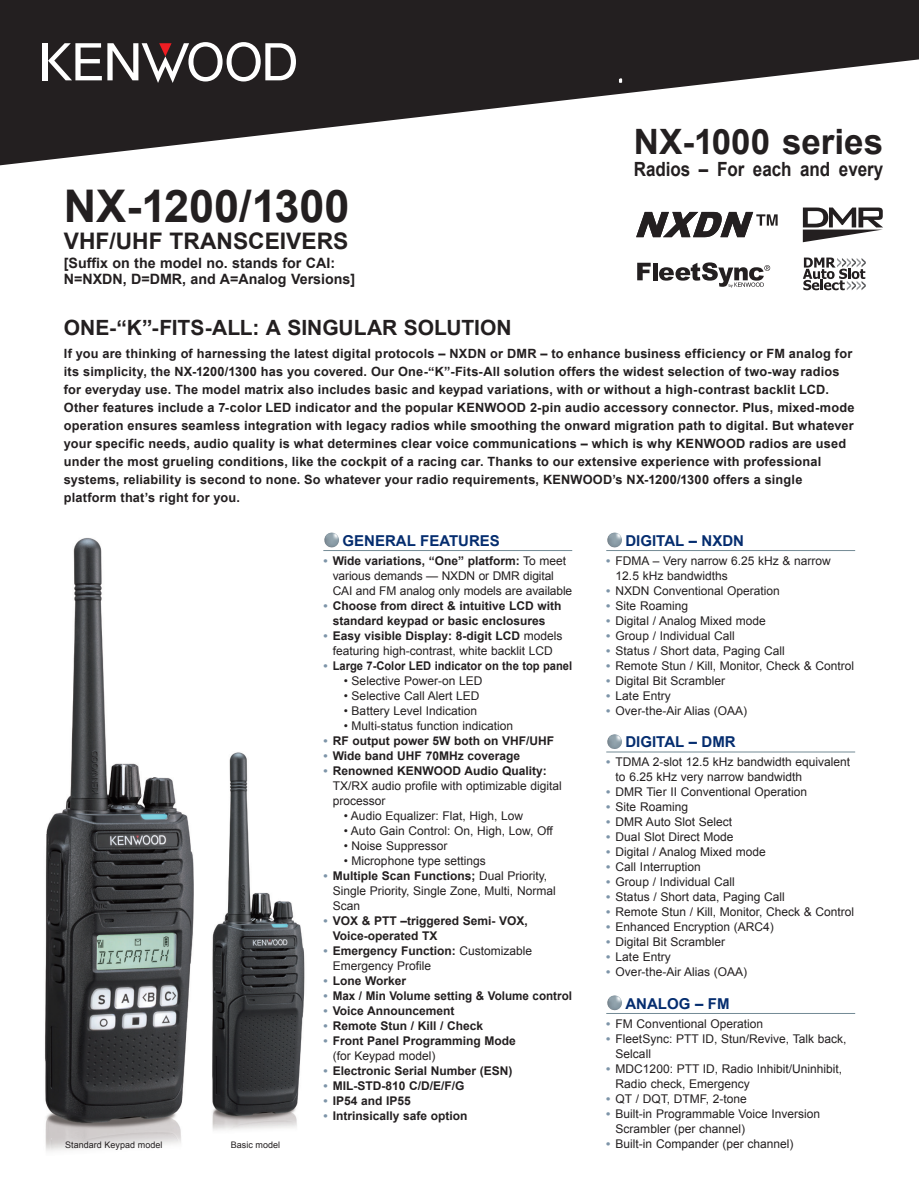
<style>
.page{position:relative;width:919px;height:1191px;background:#fff}
.page>*{position:absolute;margin:0;border:0;box-sizing:border-box;transform-origin:0 0}
.t1{font:700 45px "Arial";color:#231f20}
.t2{font:700 34.95px "Arial";color:#231f20}
.t3{font:700 22.8px "Arial";color:#231f20}
.t4{font:700 21px "Arial";color:#231f20}
.t5{font:700 19.5px "Arial";letter-spacing:-.005em;color:#231f20;scale:.87 1}
.h1_f{font:700 15px "Arial";color:#052d6f}
.t6{font:700 14.25px "Arial";color:#231f20}
.t7{font:700 12.75px/18px "Arial";letter-spacing:.015em;color:#231f20}
.h1_b{font:12px/15px "Arial";color:#231f20}
.h1_b-2{font:700 12px/15px "Arial";color:#231f20}
.h1_b-3{font:700 12px "Arial";color:#231f20;scale:.93 1}
.h1_b-4{font:9px "Arial";color:#231f20}
.s1{font-weight:700;color:#7d94a8}
.s2{font-weight:700}
.s3{color:#7d94a8}
.s4{font-weight:400}
</style>
<div class="page">
<svg style="left:0;top:0;width:918px;height:165px;fill:#231f20"></svg>
<img style="left:45px;top:538px;width:260px;height:613px">
<hr style="left:323px;top:550px;width:249px;height:1px;background:#738a95">
<hr style="left:606px;top:550px;width:249px;height:1px;background:#738a95">
<hr style="left:606px;top:751px;width:249px;height:1px;background:#738a95">
<hr style="left:606px;top:1013px;width:249px;height:1px;background:#738a95">
<div style="left:43px;top:43px;width:5px;height:37px;background:#fff"></div>
<svg style="left:48px;top:42px;width:248px;height:41px"></svg>
<img style="left:324px;top:532px;width:15px;height:16px">
<img style="left:607px;top:532px;width:15px;height:16px">
<img style="left:607px;top:734px;width:15px;height:15px">
<img style="left:607px;top:995px;width:15px;height:15px">
<svg style="left:636px;top:212px;width:141px;height:25px"></svg>
<svg style="left:802px;top:207px;width:81px;height:35px"></svg>
<svg style="left:637px;top:263px;width:13px;height:17px"></svg>
<div style="left:652px;top:263px;width:5px;height:17px;background:#231f20"></div>
<svg style="left:659px;top:262px;width:111px;height:25px"></svg>
<svg style="left:803px;top:257px;width:62px;height:33px"></svg>
<svg style="left:619px;top:78px;width:3px;height:5px"></svg>
<p class="t2" style="left:633px;top:119px;width:251px">NX-1000 series</p>
<p class="t5" style="left:633px;top:156px;width:288px">Radios – For each and every</p>
<p class="t1" style="left:64px;top:176px;width:287px">NX-1200/1300</p>
<p class="t3" style="left:64px;top:226px;width:286px">VHF/UHF TRANSCEIVERS</p>
<p class="t6" style="left:64px;top:253px;width:273px">[Suffix on the model no. stands for CAI:</p>
<p class="t6" style="left:64px;top:269px;width:293px">N=NXDN, D=DMR, and A=Analog Versions]</p>
<p class="t4" style="left:64px;top:314px;width:449px">ONE-“K”-FITS-ALL: A SINGULAR SOLUTION</p>
<p class="t7" style="left:64px;top:345px;width:792px">If you are thinking of harnessing the latest digital protocols – NXDN or DMR – to enhance business efficiency or FM analog for its simplicity, the NX-1200/1300 has you covered. Our One-“K”-Fits-All solution offers the widest selection of two-way radios for everyday use. The model matrix also includes basic and keypad variations, with or without a high-contrast backlit LCD.<br>Other features include a 7-color LED indicator and the popular KENWOOD 2-pin audio accessory connector. Plus, mixed-mode operation ensures seamless integration with legacy radios while smoothing the onward migration path to digital. But whatever your specific needs, audio quality is what determines clear voice communications – which is why KENWOOD radios are used under the most grueling conditions, like the cockpit of a racing car. Thanks to our extensive experience with professional systems, reliability is second to none. So whatever your radio requirements, KENWOOD’s NX-1200/1300 offers a single platform that’s right for you.</p>
<p class="h1_b-4" style="left:65px;top:1138px;width:99px">Standard Keypad model</p>
<p class="h1_b-4" style="left:231px;top:1138px;width:51px">Basic model</p>
<p class="h1_f" style="left:342px;top:530px;width:159px">GENERAL FEATURES</p>
<p class="h1_b" style="left:333px;top:553px;width:241px;text-indent:-9px"><span class="s1">•</span> <span class="s2">Wide variations, “One” platform:</span> To meet various demands — NXDN or DMR digital<br>CAI and FM analog only models are available</p>
<p class="h1_b-2" style="left:323px;top:598px;width:240px;text-align:center"><span class="s3">•</span> Choose from direct &amp; intuitive LCD with standard keypad or basic enclosures</p>
<p class="h1_b" style="left:323px;top:628px;width:241px;text-align:center"><span class="s1">•</span> <span class="s2">Easy visible Display: 8-digit LCD</span> models featuring high-contrast, white backlit LCD</p>
<p class="h1_b-3" style="left:323px;top:657px;width:269px"><span class="s3">•</span> Large 7-Color LED indicator on the top panel</p>
<p class="h1_b" style="left:344px;top:673px;width:140px">• Selective Power-on LED</p>
<p class="h1_b" style="left:344px;top:688px;width:137px">• Selective Call Alert LED</p>
<p class="h1_b" style="left:344px;top:703px;width:135px">• Battery Level Indication</p>
<p class="h1_b" style="left:344px;top:718px;width:171px">• Multi-status function indication</p>
<p class="h1_b-2" style="left:323px;top:733px;width:232px"><span class="s3">•</span> RF output power 5W both on VHF/UHF</p>
<p class="h1_b-2" style="left:323px;top:748px;width:198px"><span class="s3">•</span> Wide band UHF 70MHz coverage</p>
<p class="h1_b" style="left:333px;top:763px;width:231px;text-indent:-9px"><span class="s1">•</span> <span class="s2">Renowned KENWOOD Audio Quality:<br></span>TX/RX audio profile with optimizable digital processor</p>
<p class="h1_b" style="left:344px;top:808px;width:181px">• Audio Equalizer: Flat, High, Low</p>
<p class="h1_b" style="left:344px;top:823px;width:211px">• Auto Gain Control: On, High, Low, Off</p>
<p class="h1_b" style="left:344px;top:838px;width:105px">• Noise Suppressor</p>
<p class="h1_b" style="left:344px;top:853px;width:143px">• Microphone type settings</p>
<p class="h1_b" style="left:333px;top:868px;width:224px;text-indent:-9px"><span class="s1">•</span> <span class="s2">Multiple Scan Functions;</span> Dual Priority,<br>Single Priority, Single Zone, Multi, Normal<br>Scan</p>
<p class="h1_b-2" style="left:333px;top:913px;width:197px;text-indent:-9px"><span class="s3">•</span> VOX &amp; PTT –triggered Semi- VOX,<br>Voice-operated TX</p>
<p class="h1_b" style="left:333px;top:943px;width:201px;text-indent:-9px"><span class="s1">•</span> <span class="s2">Emergency Function:</span> Customizable<br>Emergency Profile</p>
<p class="h1_b-2" style="left:323px;top:973px;width:84px"><span class="s3">•</span> Lone Worker</p>
<p class="h1_b-2" style="left:323px;top:988px;width:250px"><span class="s3">•</span> Max / Min Volume setting &amp; Volume control</p>
<p class="h1_b-2" style="left:323px;top:1003px;width:133px"><span class="s3">•</span> Voice Announcement</p>
<p class="h1_b-2" style="left:323px;top:1018px;width:161px"><span class="s3">•</span> Remote Stun / Kill / Check</p>
<p class="h1_b-2" style="left:333px;top:1033px;width:185px;text-indent:-9px"><span class="s3">•</span> Front Panel Programming Mode <span class="s4">(for Keypad model)</span></p>
<p class="h1_b-2" style="left:323px;top:1063px;width:191px"><span class="s3">•</span> Electronic Serial Number (ESN)</p>
<p class="h1_b-2" style="left:323px;top:1078px;width:143px"><span class="s3">•</span> MIL-STD-810 C/D/E/F/G</p>
<p class="h1_b-2" style="left:323px;top:1093px;width:89px"><span class="s3">•</span> IP54 and IP55</p>
<p class="h1_b-2" style="left:323px;top:1108px;width:146px"><span class="s3">•</span> Intrinsically safe option</p>
<p class="h1_f" style="left:625px;top:530px;width:120px">DIGITAL – NXDN</p>
<p class="h1_b" style="left:615px;top:553px;width:217px;text-indent:-9px"><span class="s1">•</span> FDMA – Very narrow 6.25 kHz &amp; narrow<br>12.5 kHz bandwidths</p>
<p class="h1_b" style="left:606px;top:583px;width:175px"><span class="s1">•</span> NXDN Conventional Operation</p>
<p class="h1_b" style="left:606px;top:598px;width:83px"><span class="s1">•</span> Site Roaming</p>
<p class="h1_b" style="left:606px;top:613px;width:161px"><span class="s1">•</span> Digital / Analog Mixed mode</p>
<p class="h1_b" style="left:606px;top:628px;width:130px"><span class="s1">•</span> Group / Individual Call</p>
<p class="h1_b" style="left:606px;top:643px;width:180px"><span class="s1">•</span> Status / Short data, Paging Call</p>
<p class="h1_b" style="left:606px;top:658px;width:249px"><span class="s1">•</span> Remote Stun / Kill, Monitor, Check &amp; Control</p>
<p class="h1_b" style="left:606px;top:673px;width:120px"><span class="s1">•</span> Digital Bit Scrambler</p>
<p class="h1_b" style="left:606px;top:688px;width:66px"><span class="s1">•</span> Late Entry</p>
<p class="h1_b" style="left:606px;top:703px;width:142px"><span class="s1">•</span> Over-the-Air Alias (OAA)</p>
<p class="h1_f" style="left:625px;top:732px;width:112px">DIGITAL – DMR</p>
<p class="h1_b" style="left:615px;top:754px;width:236px;text-indent:-9px"><span class="s1">•</span> TDMA 2-slot 12.5 kHz bandwidth equivalent to 6.25 kHz very narrow bandwidth</p>
<p class="h1_b" style="left:606px;top:784px;width:202px"><span class="s1">•</span> DMR Tier II Conventional Operation</p>
<p class="h1_b" style="left:606px;top:799px;width:83px"><span class="s1">•</span> Site Roaming</p>
<p class="h1_b" style="left:606px;top:814px;width:127px"><span class="s1">•</span> DMR Auto Slot Select</p>
<p class="h1_b" style="left:606px;top:829px;width:129px"><span class="s1">•</span> Dual Slot Direct Mode</p>
<p class="h1_b" style="left:606px;top:844px;width:161px"><span class="s1">•</span> Digital / Analog Mixed mode</p>
<p class="h1_b" style="left:606px;top:859px;width:96px"><span class="s1">•</span> Call Interruption</p>
<p class="h1_b" style="left:606px;top:874px;width:130px"><span class="s1">•</span> Group / Individual Call</p>
<p class="h1_b" style="left:606px;top:889px;width:180px"><span class="s1">•</span> Status / Short data, Paging Call</p>
<p class="h1_b" style="left:606px;top:904px;width:249px"><span class="s1">•</span> Remote Stun / Kill, Monitor, Check &amp; Control</p>
<p class="h1_b" style="left:606px;top:919px;width:169px"><span class="s1">•</span> Enhanced Encryption (ARC4)</p>
<p class="h1_b" style="left:606px;top:934px;width:120px"><span class="s1">•</span> Digital Bit Scrambler</p>
<p class="h1_b" style="left:606px;top:949px;width:66px"><span class="s1">•</span> Late Entry</p>
<p class="h1_b" style="left:606px;top:964px;width:142px"><span class="s1">•</span> Over-the-Air Alias (OAA)</p>
<p class="h1_f" style="left:625px;top:993px;width:106px">ANALOG – FM</p>
<p class="h1_b" style="left:606px;top:1016px;width:158px"><span class="s1">•</span> FM Conventional Operation</p>
<p class="h1_b" style="left:615px;top:1031px;width:232px;text-indent:-9px"><span class="s1">•</span> FleetSync: PTT ID, Stun/Revive, Talk back,<br>Selcall</p>
<p class="h1_b" style="left:615px;top:1061px;width:228px;text-indent:-9px"><span class="s1">•</span> MDC1200: PTT ID, Radio Inhibit/Uninhibit,<br>Radio check, Emergency</p>
<p class="h1_b" style="left:606px;top:1091px;width:142px"><span class="s1">•</span> QT / DQT, DTMF, 2-tone</p>
<p class="h1_b" style="left:615px;top:1106px;width:206px;text-indent:-9px"><span class="s1">•</span> Built-in Programmable Voice Inversion<br>Scrambler (per channel)</p>
<p class="h1_b" style="left:606px;top:1136px;width:189px"><span class="s1">•</span> Built-in Compander (per channel)</p>
</div>
